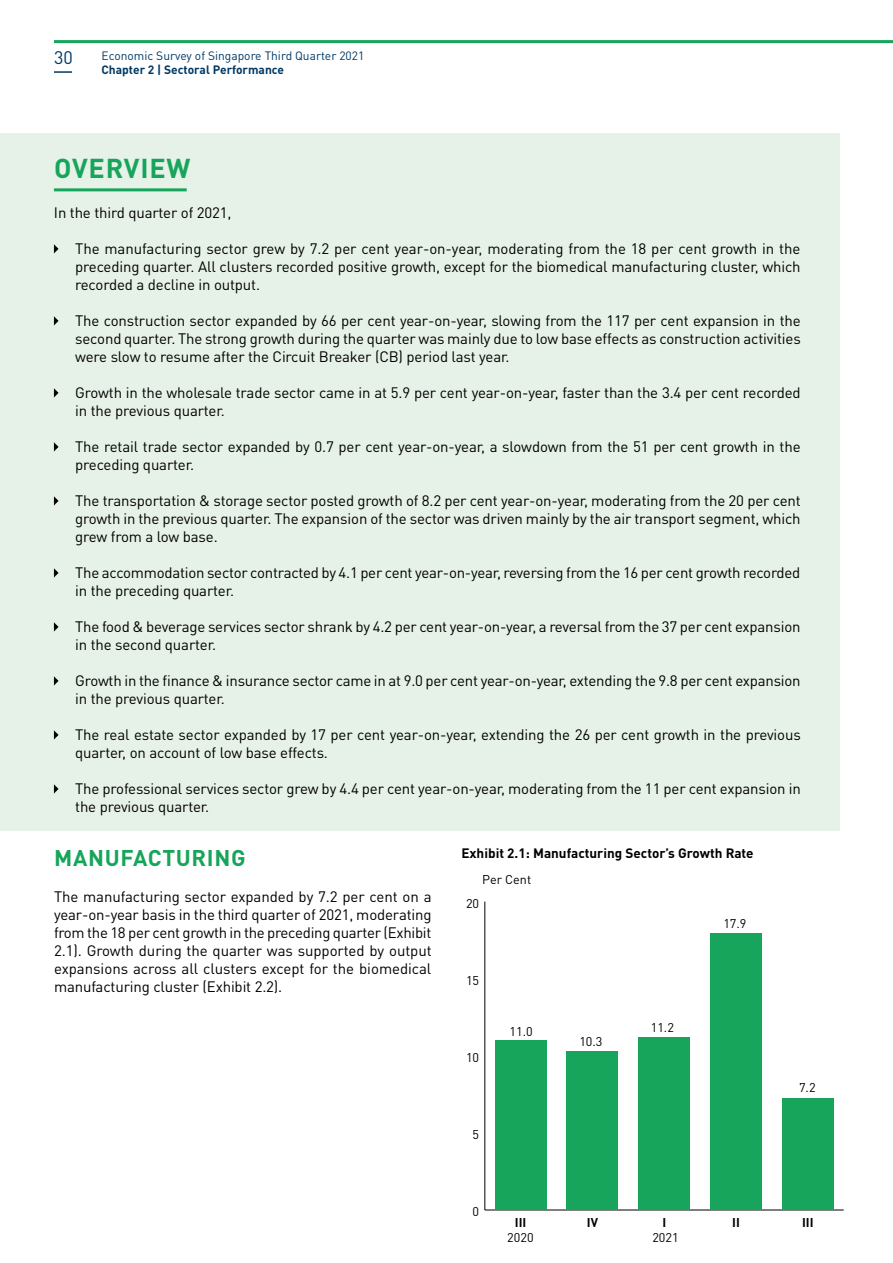
<style>
.page{position:relative;width:893px;height:1263px;background:#fff}
.page>*{position:absolute;margin:0;border:0;box-sizing:border-box;transform-origin:0 0}
.t1{font:700 27px "DIN Pro";letter-spacing:.03em;color:#16a55a}
.t2{font:700 22.5px "DIN Pro";letter-spacing:.03em;color:#16a55a}
.t3{font:18px "DIN Pro";color:#003965}
.t4{font:15px/18px "DIN Pro";letter-spacing:-.01em;color:#000}
.t5{font:700 13.5px "DIN Pro";color:#000}
.t6{font:12.6px "DIN Pro";color:#000}
.t7{font:700 12.6px "DIN Pro";color:#000}
.t8{font:12px "DIN Pro";color:#003965}
.t9{font:700 12px "DIN Pro";color:#003965}
</style>
<div class="page">
<div style="left:0;top:133px;width:839px;height:697px;background:#e6f1e7"></div>
<hr style="left:54px;top:188px;width:133px;height:3px;background:#16a55a">
<hr style="left:485px;top:1209px;width:359px;height:1px;background:#000">
<hr style="left:484px;top:901px;width:1px;height:309px;background:#000">
<div style="left:496px;top:1040px;width:51px;height:169px;background:#16a55a"></div>
<div style="left:567px;top:1051px;width:51px;height:158px;background:#16a55a"></div>
<div style="left:638px;top:1037px;width:52px;height:172px;background:#16a55a"></div>
<div style="left:710px;top:934px;width:52px;height:276px;background:#16a55a"></div>
<div style="left:782px;top:1098px;width:52px;height:111px;background:#16a55a"></div>
<svg style="left:54px;top:244px;width:5px;height:9px"></svg>
<svg style="left:54px;top:316px;width:5px;height:9px"></svg>
<svg style="left:54px;top:388px;width:5px;height:9px"></svg>
<svg style="left:54px;top:442px;width:5px;height:9px"></svg>
<svg style="left:54px;top:496px;width:5px;height:9px"></svg>
<svg style="left:54px;top:568px;width:5px;height:9px"></svg>
<svg style="left:54px;top:622px;width:5px;height:9px"></svg>
<svg style="left:54px;top:676px;width:5px;height:9px"></svg>
<svg style="left:54px;top:730px;width:5px;height:9px"></svg>
<svg style="left:54px;top:784px;width:5px;height:9px"></svg>
<svg style="left:54px;top:71px;width:18px;height:2px"></svg>
<hr style="left:54px;top:40px;width:839px;height:3px;background:#16a55a">
<p class="t3" style="left:54px;top:45px;width:20px">30</p>
<p class="t8" style="left:101px;top:48px;width:264px">Economic Survey of Singapore Third Quarter 2021</p>
<p class="t9" style="left:101px;top:60px;width:184px">Chapter 2 | Sectoral Performance</p>
<h1 class="t1" style="left:54px;top:145px;width:138px">OVERVIEW</h1>
<p class="t4" style="left:54px;top:203px;width:179px">In the third quarter of 2021,</p>
<p class="t4" style="left:75px;top:239px;width:727px;text-align:justify">The manufacturing sector grew by 7.2 per cent year-on-year, moderating from the 18 per cent growth in the preceding quarter. All clusters recorded positive growth, except for the biomedical manufacturing cluster, which recorded a decline in output.</p>
<p class="t4" style="left:75px;top:311px;width:727px;text-align:justify">The construction sector expanded by 66 per cent year-on-year, slowing from the 117 per cent expansion in the second quarter. The strong growth during the quarter was mainly due to low base effects as construction activities were slow to resume after the Circuit Breaker (CB) period last year.</p>
<p class="t4" style="left:75px;top:383px;width:727px">Growth in the wholesale trade sector came in at 5.9 per cent year-on-year, faster than the 3.4 per cent recorded in the previous quarter.</p>
<p class="t4" style="left:75px;top:437px;width:727px">The retail trade sector expanded by 0.7 per cent year-on-year, a slowdown from the 51 per cent growth in the preceding quarter.</p>
<p class="t4" style="left:75px;top:491px;width:727px;text-align:justify">The transportation &amp; storage sector posted growth of 8.2 per cent year-on-year, moderating from the 20 per cent growth in the previous quarter. The expansion of the sector was driven mainly by the air transport segment, which grew from a low base.</p>
<p class="t4" style="left:75px;top:563px;width:727px">The accommodation sector contracted by 4.1 per cent year-on-year, reversing from the 16 per cent growth recorded in the preceding quarter.</p>
<p class="t4" style="left:75px;top:617px;width:727px">The food &amp; beverage services sector shrank by 4.2 per cent year-on-year, a reversal from the 37 per cent expansion in the second quarter.</p>
<p class="t4" style="left:75px;top:671px;width:727px">Growth in the finance &amp; insurance sector came in at 9.0 per cent year-on-year, extending the 9.8 per cent expansion in the previous quarter.</p>
<p class="t4" style="left:75px;top:725px;width:727px">The real estate sector expanded by 17 per cent year-on-year, extending the 26 per cent growth in the previous quarter, on account of low base effects.</p>
<p class="t4" style="left:75px;top:779px;width:727px">The professional services sector grew by 4.4 per cent year-on-year, moderating from the 11 per cent expansion in the previous quarter.</p>
<h2 class="t2" style="left:54px;top:839px;width:193px">MANUFACTURING</h2>
<p class="t4" style="left:54px;top:887px;width:379px;text-align:justify">The manufacturing sector expanded by 7.2 per cent on a year-on-year basis in the third quarter of 2021, moderating from the 18 per cent growth in the preceding quarter (Exhibit 2.1). Growth during the quarter was supported by output expansions across all clusters except for the biomedical manufacturing cluster (Exhibit 2.2).</p>
<p class="t5" style="left:461px;top:842px;width:294px">Exhibit 2.1: Manufacturing Sector’s Growth Rate</p>
<p class="t6" style="left:482px;top:871px;width:51px">Per Cent</p>
<p class="t6" style="left:466px;top:895px;width:15px">20</p>
<p class="t6" style="left:466px;top:972px;width:15px">15</p>
<p class="t6" style="left:466px;top:1049px;width:15px">10</p>
<p class="t6" style="left:473px;top:1126px;width:8px">5</p>
<p class="t6" style="left:473px;top:1203px;width:8px">0</p>
<p class="t6" style="left:510px;top:1022px;width:25px">11.0</p>
<p class="t6" style="left:579px;top:1033px;width:25px">10.3</p>
<p class="t6" style="left:651px;top:1018px;width:25px">11.2</p>
<p class="t6" style="left:723px;top:915px;width:25px">17.9</p>
<p class="t6" style="left:799px;top:1079px;width:18px">7.2</p>
<p class="t7" style="left:515px;top:1212px;width:13px">III</p>
<p class="t7" style="left:587px;top:1212px;width:13px">IV</p>
<p class="t7" style="left:662px;top:1212px;width:5px">I</p>
<p class="t7" style="left:732px;top:1212px;width:9px">II</p>
<p class="t7" style="left:802px;top:1212px;width:13px">III</p>
<p class="t6" style="left:507px;top:1228px;width:28px">2020</p>
<p class="t6" style="left:652px;top:1228px;width:28px">2021</p>
</div>
